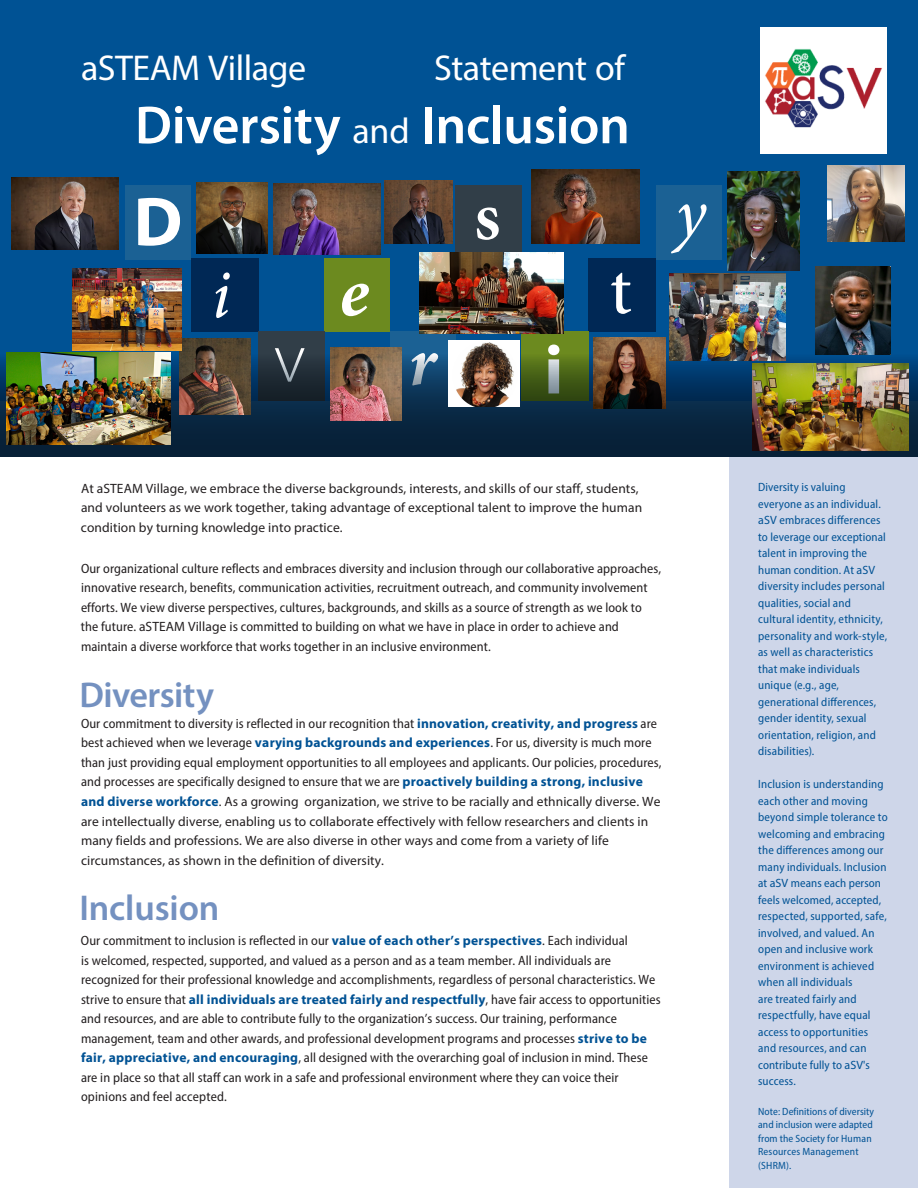
<style>
.page{position:relative;width:918px;height:1188px;background:#fff}
.page>*{position:absolute;margin:0;border:0;box-sizing:border-box;transform-origin:0 0}
.t1{font:700 69.75px "Myriad Pro";color:#fff}
.t2{font:italic 69.75px "Minion Pro";color:#fff}
.t3{font:italic 700 69.75px "Minion Pro";color:#fff}
.t4{font:300 69.75px "Myriad Pro";color:#fff}
.t5{font:600 69.75px "Minion Pro";color:#fff}
.t6{font:500 69.75px "Minion Pro";color:#fff}
.text{font:600 54px "Myriad Pro";letter-spacing:-.005em;color:#fff}
.text-2{font:36px "Myriad Pro";letter-spacing:-.015em;color:#fff}
.sidebar{font:600 36px "Myriad Pro";letter-spacing:-.005em;color:#7491c0}
.sidebar-2{font:semi-condensed 13.5px/19.5px "Myriad Pro";letter-spacing:.005em;color:#231f20}
.sidebar-3{font:13.5px/19.5px "Myriad Pro";letter-spacing:.005em;color:#231f20}
.text-3{font:semi-condensed 12px/16.5px "Myriad Pro";letter-spacing:.015em;color:#005294}
.text-4{font:semi-condensed 10.5px/13.5px "Myriad Pro";letter-spacing:.005em;color:#005294}
.s1{font-weight:400;font-size:36px}
.s2{font-stretch:normal}
.s3{font-stretch:semi-condensed}
.s4{font-weight:700;color:#005294}
.s5{font-weight:700;font-stretch:normal;color:#005294}
</style>
<div class="page">
<div style="left:729px;top:446px;width:189px;height:742px;background:#ced6e9"></div>
<div style="left:0;top:0;width:918px;height:278px;background:#005294"></div>
<div style="left:0;top:180px;width:918px;height:277px;background:#005294"></div>
<div style="left:125px;top:185px;width:66px;height:75px;background:#1b6194"></div>
<div style="left:191px;top:259px;width:68px;height:73px;background:#002855"></div>
<div style="left:324px;top:259px;width:66px;height:73px;background:#6c8a1f"></div>
<div style="left:258px;top:331px;width:67px;height:73px;background:#313e48"></div>
<div style="left:390px;top:331px;width:65px;height:73px;background:#1b6194"></div>
<div style="left:588px;top:259px;width:68px;height:73px;background:#002855"></div>
<div style="left:455px;top:185px;width:67px;height:75px;background:#313e48"></div>
<div style="left:656px;top:185px;width:65px;height:75px;background:#1b6194"></div>
<div style="left:521px;top:331px;width:68px;height:73px;background:#6c8a1f"></div>
<svg style="left:0;top:353px;width:918px;height:104px;background:#0f2d42"></svg>
<img style="left:760px;top:27px;width:127px;height:127px">
<img style="left:12px;top:178px;width:107px;height:71px">
<img style="left:273px;top:183px;width:108px;height:72px">
<img style="left:330px;top:348px;width:71px;height:72px">
<img style="left:196px;top:182px;width:72px;height:72px">
<img style="left:531px;top:170px;width:108px;height:74px">
<img style="left:179px;top:338px;width:71px;height:77px">
<img style="left:594px;top:338px;width:71px;height:71px">
<img style="left:72px;top:269px;width:109px;height:82px">
<img style="left:670px;top:273px;width:116px;height:87px">
<img style="left:728px;top:172px;width:71px;height:98px">
<img style="left:420px;top:252px;width:144px;height:81px">
<img style="left:753px;top:363px;width:156px;height:88px">
<img style="left:7px;top:353px;width:163px;height:92px">
<img style="left:448px;top:340px;width:72px;height:67px">
<img style="left:828px;top:165px;width:77px;height:77px">
<img style="left:815px;top:266px;width:75px;height:89px">
<img style="left:384px;top:180px;width:68px;height:63px">
<p class="text-2" style="left:81px;top:46px;width:227px">aSTEAM Village</p>
<p class="text-2" style="left:434px;top:46px;width:192px">Statement of</p>
<p class="text" style="left:135px;top:91px;width:496px">Diversity <span class="s1">and</span> Inclusion</p>
<p class="t1" style="left:134px;top:176px;width:50px">D</p>
<p class="t2" style="left:211px;top:247px;width:21px">i</p>
<p class="t4" style="left:274px;top:316px;width:33px">v</p>
<p class="t3" style="left:340px;top:243px;width:31px">e</p>
<p class="t5" style="left:474px;top:169px;width:28px">s</p>
<p class="t3" style="left:409px;top:313px;width:29px">r</p>
<p class="t1" style="left:544px;top:325px;width:21px">i</p>
<p class="t6" style="left:610px;top:244px;width:23px">t</p>
<p class="t2" style="left:675px;top:166px;width:33px">y</p>
<p class="sidebar-3" style="left:81px;top:478px;width:563px">At aSTEAM Village, we embrace the diverse backgrounds, interests, and skills of our staff, students, and volunteers as we work together, taking advantage of exceptional talent to improve the human condition by turning knowledge into practice.</p>
<p class="sidebar-2" style="left:81px;top:558px;width:582px">Our organizational culture reflects and embraces diversity and inclusion through our collaborative approaches, innovative research, benefits, communication activities, recruitment outreach, and community involvement efforts. We view diverse perspectives, cultures, backgrounds, and skills as a source of strength as we look to the future. <span class="s2">aSTEAM Village is</span> committed to building on what we have in place in order to achieve and maintain a diverse workforce that works together in an inclusive environment.</p>
<p class="sidebar" style="left:80px;top:672px;width:136px">Diversity</p>
<p class="sidebar-3" style="left:81px;top:713px;width:582px"><span class="s3">Our commitment to diversity is reflected in our recognition that</span> <span class="s4">innovation, creativity, and progress</span> <span class="s3">are best achieved when we leverage</span> <span class="s4">varying backgrounds and experiences</span><span class="s3">. For us, diversity is much more than just providing equal employment opportunities to all employees and applicants. Our policies, procedures, and processes are specifically designed to ensure that we are</span> <span class="s4">proactively building a strong, inclusive and diverse workforce</span><span class="s3">.</span> As a growing organization, we strive to be racially and ethnically diverse. We are intellectually diverse, enabling us to collaborate effectively with fellow researchers and clients in many fields and professions. We are also diverse in other ways and come from a variety of life circumstances, as shown in the definition of diversity.</p>
<p class="sidebar" style="left:79px;top:885px;width:141px">Inclusion</p>
<p class="sidebar-2" style="left:81px;top:931px;width:581px">Our commitment to inclusion is reflected in our <span class="s5">value of each other’s perspectives</span>. Each individual<br>is welcomed, respected, supported, and valued as a person and as a team member. All individuals are recognized for their professional knowledge and accomplishments, regardless of personal characteristics. We strive to ensure that <span class="s5">all individuals are treated fairly and respectfully</span>, have fair access to opportunities and resources, and are able to contribute fully to the organization’s success. Our training, performance management, team and other awards, and professional development programs and processes <span class="s5">strive to be fair, appreciative, and encouraging</span>, all designed with the overarching goal of inclusion in mind. These are in place so that all staff can work in a safe and professional environment where they can voice their opinions and feel accepted.</p>
<p class="text-3" style="left:758px;top:479px;width:131px">Diversity is valuing everyone as an individual. <span class="s2">aSV</span> embraces differences to leverage our exceptional talent in improving the human condition. At <span class="s2">aSV </span>diversity includes personal qualities, social and cultural identity, ethnicity, personality and work-style, as well as characteristics that make individuals unique (e.g., age, generational differences, gender identity, sexual orientation, religion, and disabilities).</p>
<p class="text-3" style="left:758px;top:776px;width:131px">Inclusion is understanding each other and moving beyond simple tolerance to welcoming and embracing the differences among our many individuals. Inclusion at <span class="s2">aSV</span> means each person feels welcomed, accepted, respected, supported, safe, involved, and valued. An open and inclusive work environment is achieved when all individuals<br>are treated fairly and respectfully, have equal access to opportunities and resources, and can contribute fully to <span class="s2">aSV'</span>s success.</p>
<p class="text-4" style="left:758px;top:1104px;width:117px">Note: Definitions of diversity and inclusion <span class="s2">were</span> adapted from the Society for Human<br>Resources Management (SHRM)<span class="s2">.</span></p>
</div>
